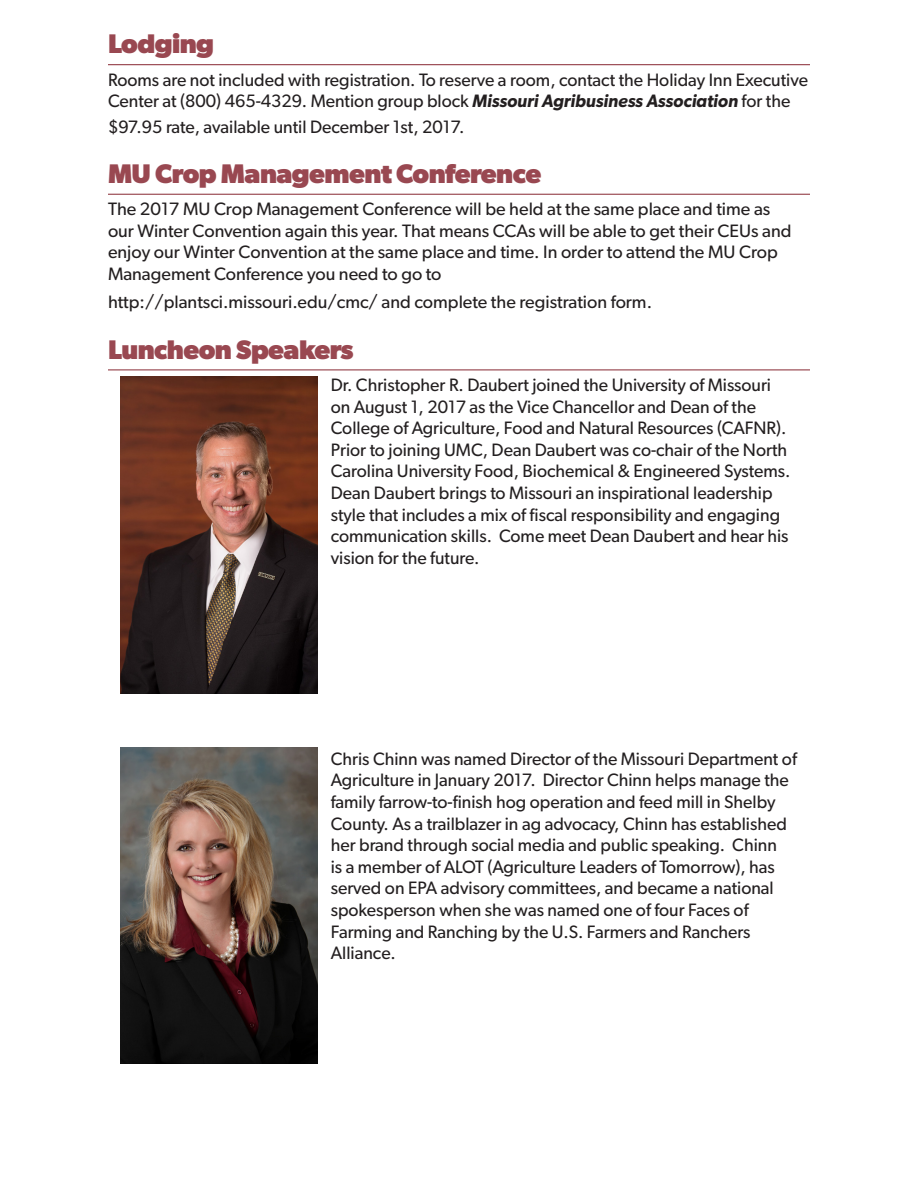
<style>
.page{position:relative;width:918px;height:1188px;background:#fff}
.page>*{position:absolute;margin:0;border:0;box-sizing:border-box;transform-origin:0 0}
.Head{font:700 27px "Gibson";letter-spacing:-.02em;color:#994851}
.Copy{font:18px/21.6px "Gibson";color:#231f20}
.Copy2{font:18px/21.6px "Gibson";color:#231f20}
.s1{font-weight:600;font-style:italic}
</style>
<div class="page">
<hr style="left:108px;top:64px;width:702px;height:1px;background:#994851">
<hr style="left:108px;top:194px;width:702px;height:1px;background:#994851">
<hr style="left:108px;top:369px;width:702px;height:1px;background:#994851">
<img style="left:121px;top:377px;width:197px;height:316px">
<img style="left:121px;top:747px;width:197px;height:316px">
<p class="Head" style="left:108px;top:28px;width:108px">Lodging</p>
<p class="Copy2" style="left:108px;top:68px;width:702px">Rooms are not included with registration. To reserve a room, contact the Holiday Inn Executive<br>Center at (800) 465-4329. Mention group block <span class="s1">Missouri Agribusiness Association</span> for the</p>
<p class="Copy2" style="left:108px;top:115px;width:358px">$97.95 rate, available until December 1st, 2017.</p>
<p class="Head" style="left:108px;top:158px;width:435px">MU Crop Management Conference</p>
<p class="Copy2" style="left:108px;top:198px;width:685px">The 2017 MU Crop Management Conference will be held at the same place and time as our Winter Convention again this year. That means CCAs will be able to get their CEUs and enjoy our Winter Convention at the same place and time. In order to attend the MU Crop Management Conference you need to go to</p>
<p class="Copy2" style="left:108px;top:291px;width:546px">http://plantsci.missouri.edu/cmc/ and complete the registration form.</p>
<p class="Head" style="left:108px;top:333px;width:247px">Luncheon Speakers</p>
<p class="Copy" style="left:331px;top:374px;width:461px">Dr. Christopher R. Daubert joined the University of Missouri on August 1, 2017 as the Vice Chancellor and Dean of the College of Agriculture, Food and Natural Resources (CAFNR).<br>Prior to joining UMC, Dean Daubert was co-chair of the North Carolina University Food, Biochemical &amp; Engineered Systems.<br>Dean Daubert brings to Missouri an inspirational leadership style that includes a mix of fiscal responsibility and engaging communication skills. Come meet Dean Daubert and hear his vision for the future.</p>
<p class="Copy" style="left:331px;top:748px;width:468px">Chris Chinn was named Director of the Missouri Department of Agriculture in January 2017. Director Chinn helps manage the family farrow-to-finish hog operation and feed mill in Shelby County. As a trailblazer in ag advocacy, Chinn has established her brand through social media and public speaking. Chinn<br>is a member of ALOT (Agriculture Leaders of Tomorrow), has served on EPA advisory committees, and became a national spokesperson when she was named one of four Faces of Farming and Ranching by the U.S. Farmers and Ranchers Alliance.</p>
</div>
